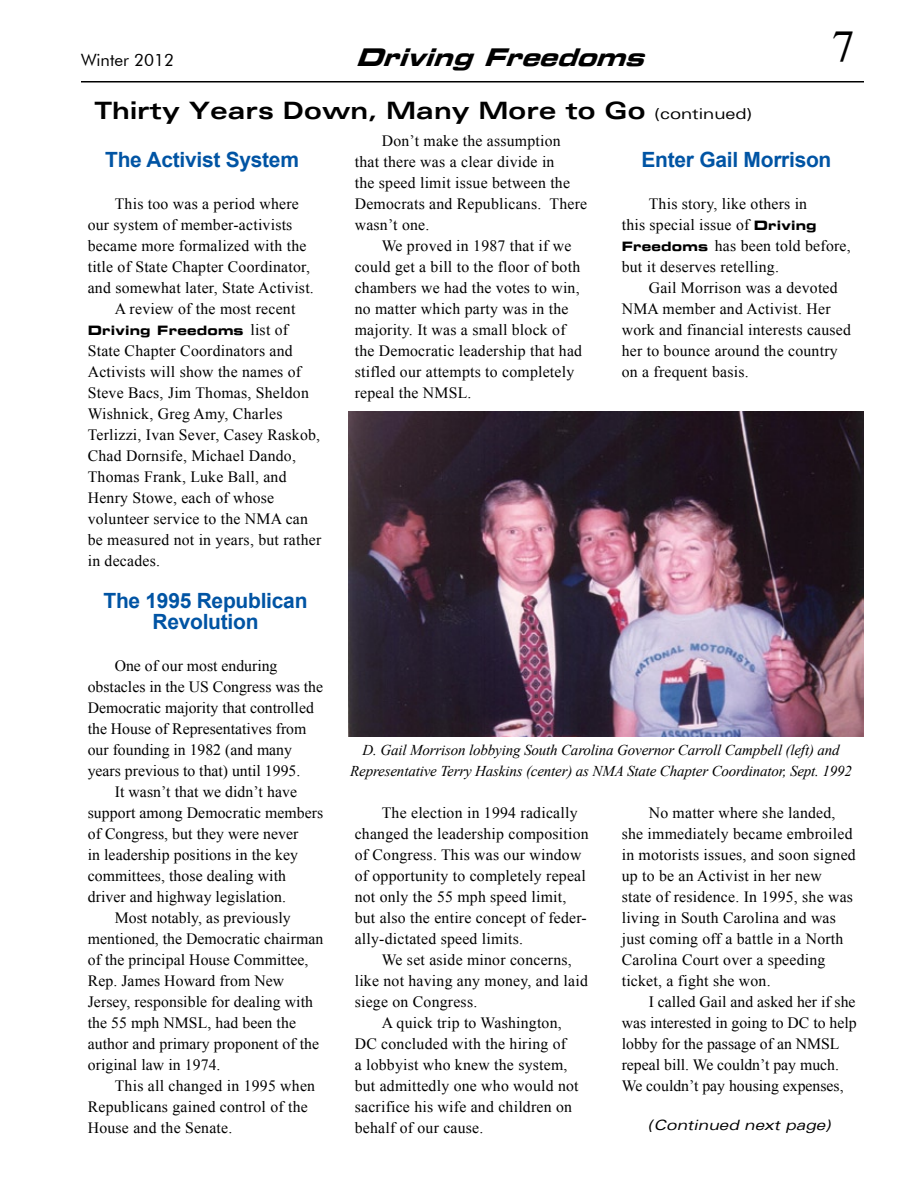
<style>
.page{position:relative;width:918px;height:1188px;background:#fff}
.page>*{position:absolute;margin:0;border:0;box-sizing:border-box;transform-origin:0 0}
.t1{font:700 expanded 24px "Univers";color:#000}
.t2{font:italic 24px "Eurostile Bold Extended Two";color:#000}
.t3{font:700 21px/21px "Arial";letter-spacing:-.015em;color:#0054a4;text-align:center}
.t4{font:16.95px "Futura BT";color:#000}
.t5{font:15.75px/21px "Times New Roman";letter-spacing:.015em;color:#000}
.t6{font:italic 15px/21px "Times New Roman";letter-spacing:-.01em;color:#000;text-align:center}
.t7{font:italic expanded 14.25px "Univers";color:#000}
.t8{font:12.75px "Eurostile Bold Extended Two";letter-spacing:.015em;color:#000}
.s1{font-weight:400;font-size:15px}
.s2{font-family:"Times New Roman";font-size:15.75px}
.s3{font-family:"Eurostile Bold Extended Two";font-size:12.75px}
</style>
<div class="page">
<img style="left:348px;top:411px;width:516px;height:326px">
<hr style="left:81px;top:81px;width:783px;height:1px;background:#000">
<p class="t4" style="left:81px;top:50px;width:95px">Winter 2012</p>
<h1 class="t2" style="left:355px;top:40px;width:302px">DrivingFreedoms</h1>
<h1 class="t1" style="left:94px;top:97px;width:659px">Thirty Years Down, Many More to Go <span class="s1">(continued)</span></h1>
<p class="t5" style="left:355px;top:129px;width:234px;text-indent:27px">Don’t make the assumption that there was a clear divide in<br>the speed limit issue between the<br>Democrats and Republicans. There wasn’t one.</p>
<p class="t5" style="left:355px;top:234px;width:229px;text-indent:27px">We proved in 1987 that if we could get a bill to the floor of both chambers we had the votes to win, no matter which party was in the majority. It was a small block of the Democratic leadership that had stifled our attempts to completely repeal the NMSL.</p>
<h2 class="t3" style="left:105px;top:149px;width:195px">The Activist System</h2>
<h2 class="t3" style="left:642px;top:149px;width:191px">Enter Gail Morrison</h2>
<p class="t5" style="left:115px;top:192px;width:186px">This too was a period where</p>
<p class="t5" style="left:88px;top:213px;width:206px">our system of member-activists</p>
<p class="t5" style="left:88px;top:234px;width:220px">became more formalized with the</p>
<p class="t5" style="left:88px;top:255px;width:224px">title of State Chapter Coordinator,</p>
<p class="t5" style="left:88px;top:276px;width:228px">and somewhat later, State Activist.</p>
<p class="t5" style="left:115px;top:297px;width:182px">A review of the most recent</p>
<p class="t8" style="left:88px;top:321px;width:202px">Driving Freedoms <span class="s2">list of</span></p>
<p class="t5" style="left:88px;top:339px;width:235px">State Chapter Coordinators and<br>Activists will show the names of<br>Steve Bacs, Jim Thomas, Sheldon<br>Wishnick, Greg Amy, Charles<br>Terlizzi, Ivan Sever, Casey Raskob,<br>Chad Dornsife, Michael Dando,<br>Thomas Frank, Luke Ball, and<br>Henry Stowe, each of whose volunteer service to the NMA can be measured not in years, but rather in decades.</p>
<p class="t5" style="left:622px;top:192px;width:231px;text-indent:27px">This story, like others in<br>this special issue of <span class="s3">Driving<br>Freedoms</span> has been told before, but it deserves retelling.</p>
<p class="t5" style="left:622px;top:276px;width:231px;text-indent:27px">Gail Morrison was a devoted<br>NMA member and Activist. Her work and financial interests caused her to bounce around the country on a frequent basis.</p>
<h2 class="t3" style="left:104px;top:590px;width:205px">The 1995 Republican<br>Revolution</h2>
<p class="t5" style="left:115px;top:654px;width:164px">One of our most enduring</p>
<p class="t5" style="left:88px;top:675px;width:237px">obstacles in the US Congress was the</p>
<p class="t5" style="left:88px;top:696px;width:228px">Democratic majority that controlled</p>
<p class="t5" style="left:88px;top:717px;width:220px">the House of Representatives from</p>
<p class="t5" style="left:88px;top:738px;width:206px">our founding in 1982 (and many</p>
<p class="t5" style="left:88px;top:759px;width:214px">years previous to that) until 1995.</p>
<p class="t5" style="left:115px;top:780px;width:184px">It wasn’t that we didn’t have</p>
<p class="t5" style="left:88px;top:801px;width:237px">support among Democratic members</p>
<p class="t5" style="left:88px;top:822px;width:212px">of Congress, but they were never</p>
<p class="t5" style="left:88px;top:843px;width:212px">in leadership positions in the key</p>
<p class="t5" style="left:88px;top:864px;width:200px">committees, those dealing with</p>
<p class="t5" style="left:88px;top:885px;width:200px">driver and highway legislation.</p>
<p class="t5" style="left:115px;top:906px;width:178px">Most notably, as previously</p>
<p class="t5" style="left:88px;top:927px;width:237px">mentioned, the Democratic chairman</p>
<p class="t5" style="left:88px;top:948px;width:222px">of the principal House Committee,</p>
<p class="t5" style="left:88px;top:969px;width:198px">Rep. James Howard from New</p>
<p class="t5" style="left:88px;top:990px;width:227px">Jersey, responsible for dealing with</p>
<p class="t5" style="left:88px;top:1011px;width:210px">the 55 mph NMSL, had been the</p>
<p class="t5" style="left:88px;top:1032px;width:233px">author and primary proponent of the</p>
<p class="t5" style="left:88px;top:1053px;width:134px">original law in 1974.</p>
<p class="t5" style="left:115px;top:1074px;width:202px">This all changed in 1995 when</p>
<p class="t5" style="left:88px;top:1095px;width:222px">Republicans gained control of the</p>
<p class="t5" style="left:88px;top:1116px;width:146px">House and the Senate.</p>
<p class="t6" style="left:350px;top:739px;width:503px">D. Gail Morrison lobbying South Carolina Governor Carroll Campbell (left) and<br>Representative Terry Haskins (center) as NMA State Chapter Coordinator, Sept. 1992</p>
<p class="t5" style="left:355px;top:801px;width:235px;text-indent:27px">The election in 1994 radically changed the leadership composition of Congress. This was our window of opportunity to completely repeal not only the 55 mph speed limit, but also the entire concept of feder&shy;ally-dictated speed limits.</p>
<p class="t5" style="left:382px;top:948px;width:192px">We set aside minor concerns,</p>
<p class="t5" style="left:355px;top:969px;width:235px">like not having any money, and laid</p>
<p class="t5" style="left:355px;top:990px;width:124px">siege on Congress.</p>
<p class="t5" style="left:382px;top:1011px;width:182px">A quick trip to Washington,</p>
<p class="t5" style="left:355px;top:1032px;width:213px">DC concluded with the hiring of</p>
<p class="t5" style="left:355px;top:1053px;width:214px">a lobbyist who knew the system,</p>
<p class="t5" style="left:355px;top:1074px;width:225px">but admittedly one who would not</p>
<p class="t5" style="left:355px;top:1095px;width:219px">sacrifice his wife and children on</p>
<p class="t5" style="left:355px;top:1116px;width:130px">behalf of our cause.</p>
<p class="t5" style="left:622px;top:801px;width:236px;text-indent:27px">No matter where she landed, she immediately became embroiled in motorists issues, and soon signed up to be an Activist in her new<br>state of residence. In 1995, she was living in South Carolina and was just coming off a battle in a North<br>Carolina Court over a speeding ticket, a fight she won.</p>
<p class="t5" style="left:622px;top:990px;width:236px;text-indent:27px">I called Gail and asked her if she was interested in going to DC to help lobby for the passage of an NMSL repeal bill. We couldn’t pay much.<br>We couldn’t pay housing expenses,</p>
<p class="t7" style="left:648px;top:1117px;width:184px">(Continued next page)</p>
</div>
